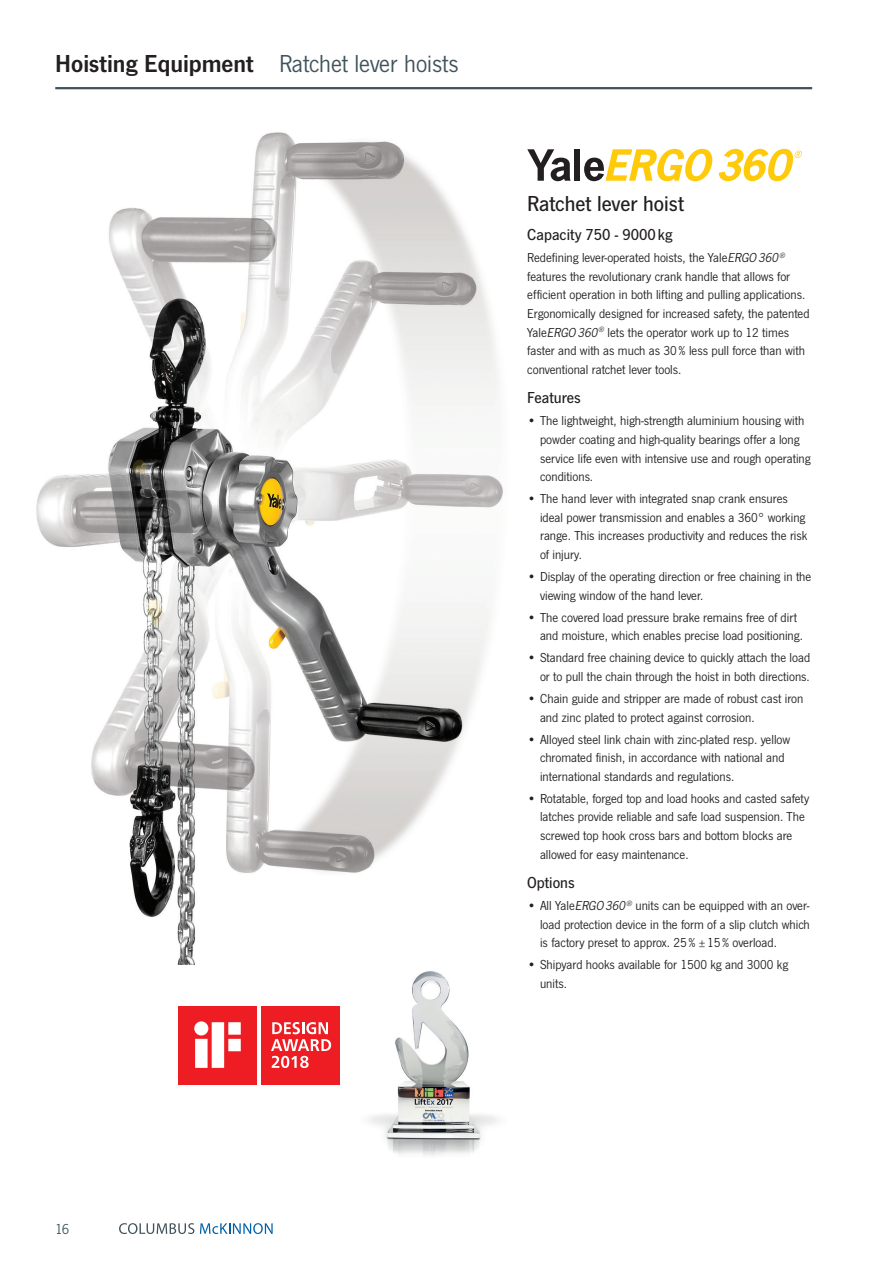
<style>
.page{position:relative;width:893px;height:1263px;background:#fff}
.page>*{position:absolute;margin:0;border:0;box-sizing:border-box;transform-origin:0 0}
.t1{font:25.5px "News Got";color:#40525b}
.t2{font:500 22.5px "News Got";color:#231f20}
.t3{font:500 16.5px "News Got";color:#231f20}
.t4{font:15px "News Got";color:#40525b}
.t5{font:13.5px/18.6px "News Got";color:#231f20}
.s1{font-family:"News Got Dem";color:#231f20}
.s2{font-style:italic}
</style>
<div class="page">
<img style="left:36px;top:89px;width:625px;height:875px">
<img style="left:349px;top:959px;width:170px;height:198px">
<div style="left:178px;top:1005px;width:79px;height:79px;background:#ee1d23"></div>
<svg style="left:194px;top:1021px;width:47px;height:47px"></svg>
<div style="left:261px;top:1005px;width:79px;height:79px;background:#ee1d23"></div>
<svg style="left:271px;top:1022px;width:60px;height:46px"></svg>
<hr style="left:55px;top:87px;width:757px;height:2px;background:#40525b">
<svg style="left:119px;top:1223px;width:75px;height:11px"></svg>
<svg style="left:200px;top:1223px;width:73px;height:11px"></svg>
<svg style="left:527px;top:149px;width:44px;height:32px"></svg>
<div style="left:574px;top:149px;width:6px;height:32px;background:#231f20"></div>
<svg style="left:584px;top:149px;width:129px;height:32px"></svg>
<svg style="left:719px;top:149px;width:83px;height:32px"></svg>
<h1 class="t1" style="left:55px;top:50px;width:405px"><span class="s1">Hoisting Equipment</span> Ratchet lever hoists</h1>
<h2 class="t2" style="left:527px;top:191px;width:158px">Ratchet lever hoist</h2>
<p class="t3" style="left:527px;top:226px;width:147px">Capacity 750 - 9000kg</p>
<p class="t5" style="left:527px;top:249px;width:284px">Redefining lever-operated hoists, the Yale<span class="s2">ERGO360</span> <sup>® </sup>features the revolutionary crank handle that allows for efficient operation in both lifting and pulling applications.<br>Ergonomically designed for increased safety, the patented Yale<span class="s2">ERGO360</span> <sup>®</sup> lets the operator work up to 12 times faster and with as much as 30% less pull force than with conventional ratchet lever tools.</p>
<p class="t3" style="left:527px;top:389px;width:55px">Features</p>
<p class="t5" style="left:540px;top:412px;width:272px;text-indent:-13px">• The lightweight, high-strength aluminium housing with powder coating and high-quality bearings offer a long service life even with intensive use and rough operating conditions.</p>
<p class="t5" style="left:540px;top:490px;width:269px;text-indent:-13px">• The hand lever with integrated snap crank ensures ideal power transmission and enables a 360° working range. This increases productivity and reduces the risk of injury.</p>
<p class="t5" style="left:540px;top:567px;width:273px;text-indent:-13px">• Display of the operating direction or free chaining in the viewing window of the hand lever.</p>
<p class="t5" style="left:540px;top:608px;width:264px;text-indent:-13px">• The covered load pressure brake remains free of dirt and moisture, which enables precise load positioning.</p>
<p class="t5" style="left:527px;top:649px;width:284px;text-align:right">• Standard free chaining device to quickly attach the load or to pull the chain through the hoist in both directions.</p>
<p class="t5" style="left:540px;top:689px;width:265px;text-indent:-13px">• Chain guide and stripper are made of robust cast iron and zinc plated to protect against corrosion.</p>
<p class="t5" style="left:540px;top:730px;width:252px;text-indent:-13px">• Alloyed steel link chain with zinc-plated resp. yellow chromated finish, in accordance with national and international standards and regulations.</p>
<p class="t5" style="left:540px;top:789px;width:271px;text-indent:-13px">• Rotatable, forged top and load hooks and casted safety latches provide reliable and safe load suspension. The screwed top hook cross bars and bottom blocks are allowed for easy maintenance.</p>
<p class="t3" style="left:527px;top:873px;width:49px">Options</p>
<p class="t5" style="left:540px;top:896px;width:271px;text-align:justify;text-indent:-13px">• All Yale<span class="s2">ERGO360</span> <sup>®</sup> units can be equipped with an over&shy;load protection device in the form of a slip clutch which is factory preset to approx. 25% ± 15% overload.</p>
<p class="t5" style="left:540px;top:956px;width:250px;text-indent:-13px">• Shipyard hooks available for 1500 kg and 3000 kg units.</p>
<p class="t4" style="left:55px;top:1221px;width:16px">16</p>
</div>
